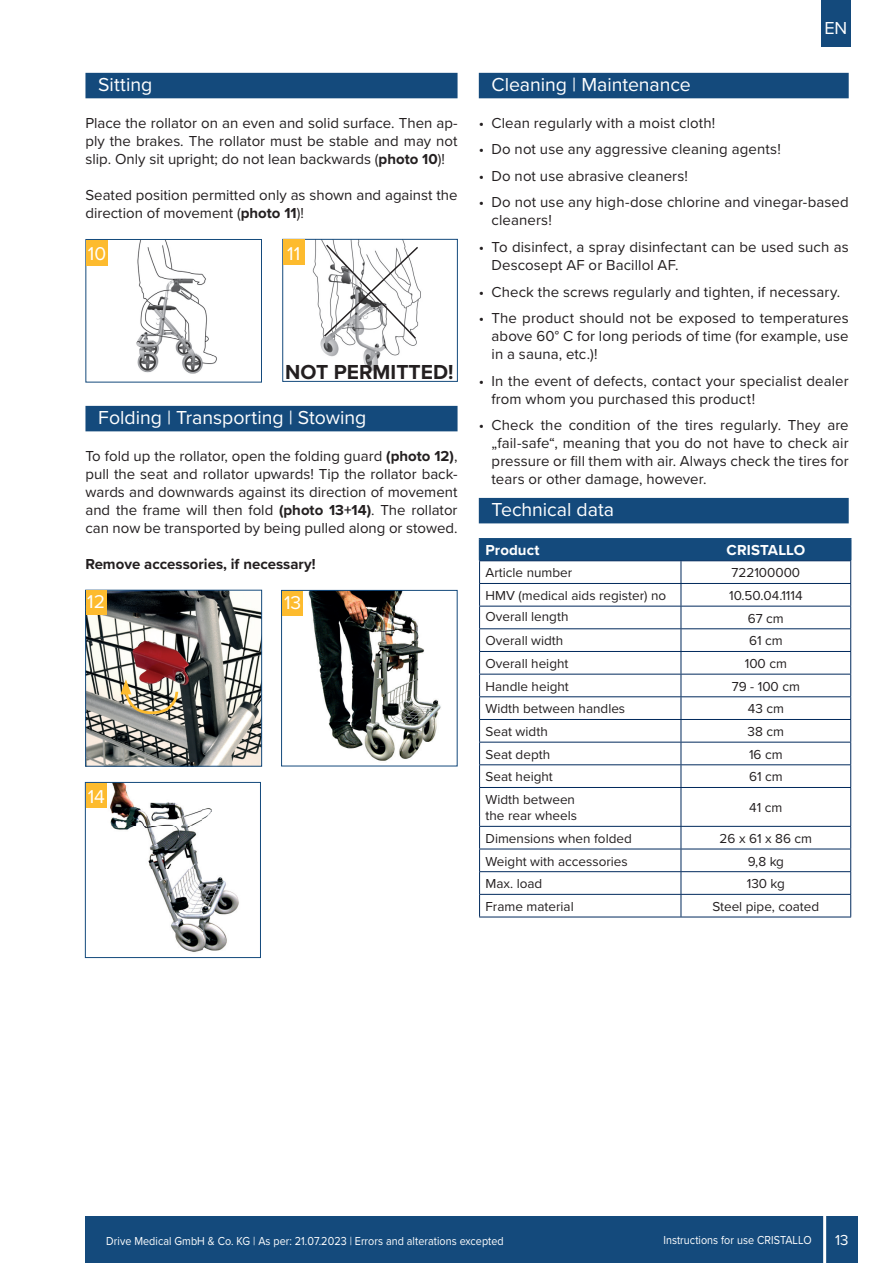
<style>
.page{position:relative;width:893px;height:1263px;background:#fff}
.page>*{position:absolute;margin:0;border:0;box-sizing:border-box;transform-origin:0 0}
.t1{font:700 21px "Proxima Nova";color:#231f20}
.t2{font:19.5px "Proxima Nova";color:#fff}
.t3{font:19.2px "Proxima Nova";letter-spacing:.005em;color:#fff}
.t4{font:18px "Proxima Nova";color:#fff}
.t5{font:15px/18px "Proxima Nova";letter-spacing:.005em;color:#231f20;text-align:justify}
.t6{font:700 15px "Proxima Nova";color:#231f20}
.t7{font:700 15px "Proxima Nova";letter-spacing:.005em;color:#fff}
.t8{font:15px "Proxima Nova";color:#fff}
.t9{font:13.5px/16.2px "Proxima Nova";color:#231f20}
.t10{font:12px "Proxima Nova";letter-spacing:.005em;color:#fff;scale:.9 1}
.s1{font-weight:700}
</style>
<div class="page">
<div style="left:85px;top:1217px;width:772px;height:46px;background:#144a7c"></div>
<hr style="left:823px;top:1213px;width:3px;height:50px;background:#fff">
<div style="left:821px;top:0;width:29px;height:46px;background:#144a7c"></div>
<div style="left:85px;top:73px;width:373px;height:25px;background:#144a7c"></div>
<div style="left:85px;top:406px;width:373px;height:25px;background:#144a7c"></div>
<svg style="left:85px;top:239px;width:177px;height:144px"></svg>
<div style="left:86px;top:240px;width:22px;height:25px;background:#fdbb2e"></div>
<svg style="left:282px;top:239px;width:176px;height:143px"></svg>
<div style="left:283px;top:240px;width:21px;height:25px;background:#fdbb2e"></div>
<img style="left:87px;top:592px;width:173px;height:172px">
<div style="left:85px;top:590px;width:177px;height:176px;border:1px solid #144a7c"></div>
<div style="left:86px;top:590px;width:20px;height:25px;background:#fdbb2e"></div>
<svg style="left:121px;top:679px;width:59px;height:36px;background:#aa9d86"></svg>
<img style="left:308px;top:592px;width:133px;height:169px">
<div style="left:281px;top:590px;width:177px;height:176px;border:1px solid #144a7c"></div>
<div style="left:282px;top:591px;width:21px;height:25px;background:#fdbb2e"></div>
<div style="left:479px;top:73px;width:370px;height:25px;background:#144a7c"></div>
<div style="left:479px;top:498px;width:370px;height:25px;background:#144a7c"></div>
<hr style="left:479px;top:538px;width:202px;height:1px;background:#144a7c">
<hr style="left:681px;top:538px;width:170px;height:1px;background:#144a7c">
<svg style="left:479px;top:539px;width:372px;height:248px"></svg>
<hr style="left:479px;top:787px;width:202px;height:1px;background:#00295c">
<hr style="left:479px;top:788px;width:1px;height:38px;background:#00295c">
<hr style="left:681px;top:787px;width:170px;height:1px;background:#00295c">
<hr style="left:681px;top:788px;width:1px;height:38px;background:#00295c">
<hr style="left:850px;top:788px;width:1px;height:38px;background:#00295c">
<hr style="left:479px;top:826px;width:202px;height:1px;background:#00295c">
<hr style="left:681px;top:826px;width:170px;height:1px;background:#00295c">
<hr style="left:479px;top:849px;width:202px;height:1px;background:#00295c">
<hr style="left:681px;top:849px;width:170px;height:1px;background:#00295c">
<hr style="left:479px;top:871px;width:202px;height:1px;background:#00295c">
<hr style="left:681px;top:871px;width:170px;height:1px;background:#00295c">
<hr style="left:479px;top:894px;width:202px;height:1px;background:#00295c">
<svg style="left:479px;top:827px;width:1px;height:90px"></svg>
<hr style="left:681px;top:894px;width:170px;height:1px;background:#00295c">
<svg style="left:681px;top:827px;width:1px;height:90px"></svg>
<svg style="left:850px;top:827px;width:1px;height:90px"></svg>
<hr style="left:479px;top:917px;width:202px;height:1px;background:#00295c">
<hr style="left:681px;top:917px;width:170px;height:1px;background:#00295c">
<img style="left:110px;top:784px;width:129px;height:168px">
<div style="left:85px;top:782px;width:176px;height:176px;border:1px solid #144a7c"></div>
<div style="left:86px;top:783px;width:21px;height:25px;background:#fdbb2e"></div>
<h2 class="t2" style="left:98px;top:70px;width:56px">Sitting</h2>
<p class="t5" style="left:85px;top:113px;width:374px">Place the rollator on an even and solid surface. Then ap&shy;ply the brakes. The rollator must be stable and may not slip. Only sit upright; do not lean backwards (<span class="s1">photo 10</span>)!</p>
<p class="t5" style="left:85px;top:185px;width:374px">Seated position permitted only as shown and against the direction of movement (<span class="s1">photo 11</span>)!</p>
<p class="t3" style="left:88px;top:239px;width:20px">10</p>
<p class="t3" style="left:287px;top:239px;width:15px">11</p>
<h1 class="t1" style="left:285px;top:356px;width:170px">NOT PERMITTED!</h1>
<h2 class="t2" style="left:98px;top:403px;width:270px">Folding | Transporting | Stowing</h2>
<p class="t5" style="left:85px;top:446px;width:374px">To fold up the rollator, open the folding guard <span class="s1">(photo 12)</span>, pull the seat and rollator upwards! Tip the rollator back&shy;wards and downwards against its direction of movement and the frame will then fold <span class="s1">(photo 13+14)</span>. The rollator can now be transported by being pulled along or stowed.</p>
<p class="t6" style="left:85px;top:553px;width:232px">Remove accessories, if necessary!</p>
<p class="t3" style="left:87px;top:587px;width:19px">12</p>
<p class="t3" style="left:284px;top:588px;width:19px">13</p>
<p class="t3" style="left:88px;top:782px;width:19px">14</p>
<p class="t4" style="left:824px;top:15px;width:24px">EN</p>
<h2 class="t2" style="left:492px;top:70px;width:201px">Cleaning | Maintenance</h2>
<p class="t5" style="left:479px;top:113px;width:238px">• Clean regularly with a moist cloth!</p>
<p class="t5" style="left:479px;top:140px;width:303px">• Do not use any aggressive cleaning agents!</p>
<p class="t5" style="left:479px;top:166px;width:211px">• Do not use abrasive cleaners!</p>
<p class="t5" style="left:492px;top:193px;width:359px;text-indent:-13px">• Do not use any high-dose chlorine and vinegar-based cleaners!</p>
<p class="t5" style="left:492px;top:237px;width:359px;text-indent:-13px">• To disinfect, a spray disinfectant can be used such as<br>Descosept AF or Bacillol AF.</p>
<p class="t5" style="left:479px;top:282px;width:363px">• Check the screws regularly and tighten, if necessary.</p>
<p class="t5" style="left:492px;top:308px;width:359px;text-indent:-13px">• The product should not be exposed to temperatures above 60° C for long periods of time (for example, use in a sauna, etc.)!</p>
<p class="t5" style="left:492px;top:371px;width:359px;text-indent:-13px">• In the event of defects, contact your specialist dealer from whom you purchased this product!</p>
<p class="t5" style="left:492px;top:415px;width:359px;text-indent:-13px">• Check the condition of the tires regularly. They are „fail-safe“, meaning that you do not have to check air pressure or fill them with air. Always check the tires for tears or other damage, however.</p>
<h2 class="t2" style="left:492px;top:495px;width:124px">Technical data</h2>
<p class="t7" style="left:486px;top:539px;width:56px">Product</p>
<p class="t7" style="left:727px;top:539px;width:80px">CRISTALLO</p>
<p class="t9" style="left:486px;top:564px;width:88px">Article number</p>
<p class="t9" style="left:731px;top:564px;width:70px">722100000</p>
<p class="t9" style="left:486px;top:587px;width:182px">HMV (medical aids register) no</p>
<p class="t9" style="left:729px;top:587px;width:75px">10.50.04.1114</p>
<p class="t9" style="left:486px;top:608px;width:84px">Overall length</p>
<p class="t9" style="left:748px;top:610px;width:38px">67 cm</p>
<p class="t9" style="left:486px;top:632px;width:79px">Overall width</p>
<p class="t9" style="left:749px;top:632px;width:35px">61 cm</p>
<p class="t9" style="left:486px;top:655px;width:84px">Overall height</p>
<p class="t9" style="left:745px;top:655px;width:44px">100 cm</p>
<p class="t9" style="left:486px;top:678px;width:85px">Handle height</p>
<p class="t9" style="left:732px;top:678px;width:70px">79 - 100 cm</p>
<p class="t9" style="left:486px;top:700px;width:141px">Width between handles</p>
<p class="t9" style="left:748px;top:700px;width:38px">43 cm</p>
<p class="t9" style="left:486px;top:723px;width:64px">Seat width</p>
<p class="t9" style="left:748px;top:723px;width:38px">38 cm</p>
<p class="t9" style="left:486px;top:746px;width:66px">Seat depth</p>
<p class="t9" style="left:749px;top:746px;width:35px">16 cm</p>
<p class="t9" style="left:486px;top:768px;width:69px">Seat height</p>
<p class="t9" style="left:749px;top:768px;width:35px">61 cm</p>
<p class="t9" style="left:486px;top:791px;width:93px">Width between the rear wheels</p>
<p class="t9" style="left:749px;top:799px;width:35px">41 cm</p>
<p class="t9" style="left:486px;top:830px;width:148px">Dimensions when folded</p>
<p class="t9" style="left:720px;top:830px;width:94px">26 x 61 x 86 cm</p>
<p class="t9" style="left:486px;top:852px;width:144px">Weight with accessories</p>
<p class="t9" style="left:748px;top:852px;width:38px">9,8 kg</p>
<p class="t9" style="left:486px;top:875px;width:58px">Max. load</p>
<p class="t9" style="left:747px;top:875px;width:40px">130 kg</p>
<p class="t9" style="left:486px;top:898px;width:90px">Frame material</p>
<p class="t9" style="left:712px;top:898px;width:108px">Steel pipe, coated</p>
<p class="t10" style="left:106px;top:1232px;width:443px">Drive Medical GmbH &amp; Co. KG | As per: 21.07.2023 | Errors and alterations excepted</p>
<p class="t10" style="left:663px;top:1231px;width:166px">Instructions for use CRISTALLO</p>
<p class="t8" style="left:835px;top:1229px;width:15px">13</p>
</div>
